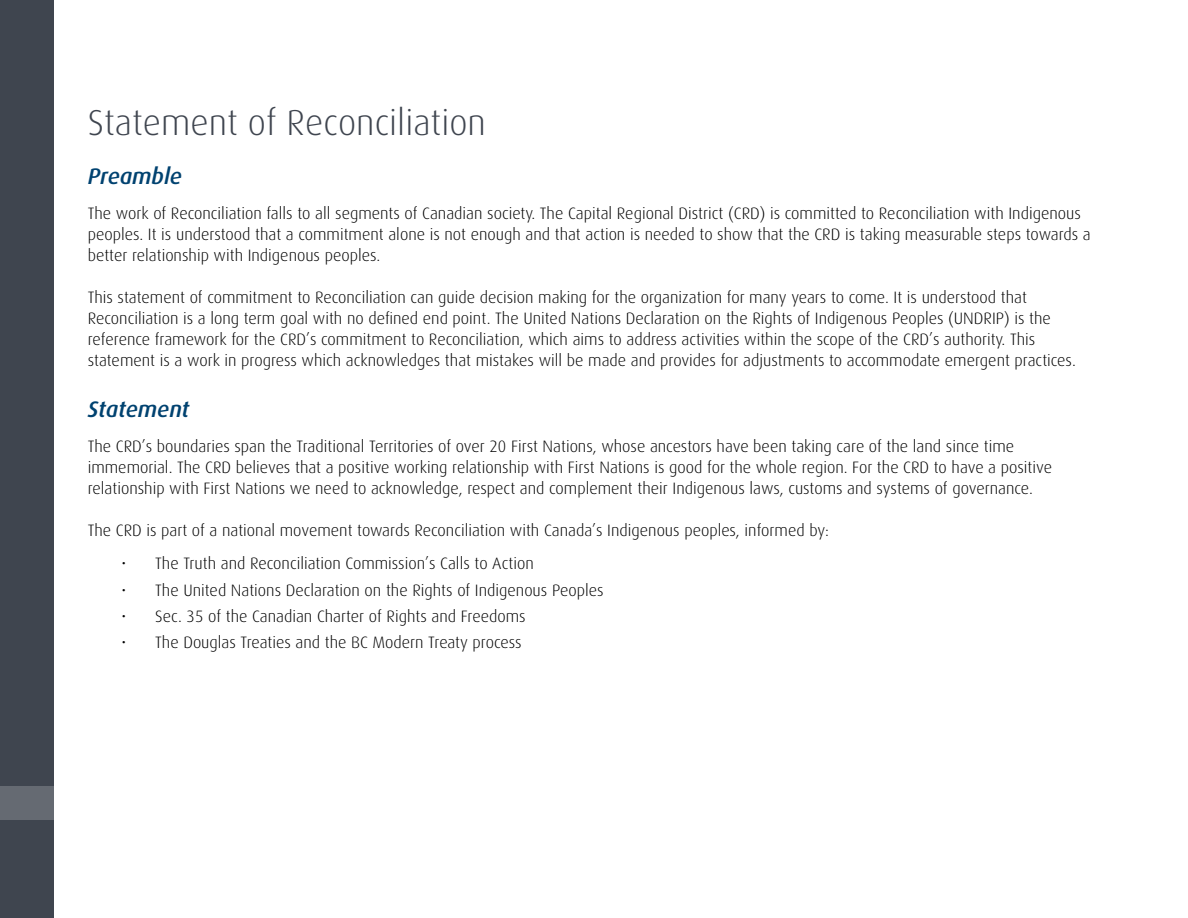
<style>
.page{position:relative;width:1188px;height:918px;background:#fff}
.page>*{position:absolute;margin:0;border:0;box-sizing:border-box;transform-origin:0 0}
.Basic_Body{font:300 36px "Dax OT";color:#3f454f}
.Basic_Body-2{font:italic 500 22.5px "Dax OT";color:#004270}
.Basic_Body-3{font:300 16.5px/21px "Dax OT";color:#000}
</style>
<div class="page">
<div style="left:0;top:0;width:54px;height:786px;background:#3f454f"></div>
<div style="left:0;top:786px;width:54px;height:34px;background:#656a72"></div>
<div style="left:0;top:820px;width:54px;height:98px;background:#3f454f"></div>
<p class="Basic_Body" style="left:88px;top:88px;width:400px">Statement of Reconciliation</p>
<p class="Basic_Body-2" style="left:88px;top:155px;width:96px">Preamble</p>
<p class="Basic_Body-3" style="left:88px;top:199px;width:1005px">The work of Reconciliation falls to all segments of Canadian society. The Capital Regional District (CRD) is committed to Reconciliation with Indigenous peoples. It is understood that a commitment alone is not enough and that action is needed to show that the CRD is taking measurable steps towards a better relationship with Indigenous peoples.</p>
<p class="Basic_Body-3" style="left:88px;top:283px;width:990px">This statement of commitment to Reconciliation can guide decision making for the organization for many years to come. It is understood that Reconciliation is a long term goal with no defined end point. The United Nations Declaration on the Rights of Indigenous Peoples (UNDRIP) is the reference framework for the CRD’s commitment to Reconciliation, which aims to address activities within the scope of the CRD’s authority. This statement is a work in progress which acknowledges that mistakes will be made and provides for adjustments to accommodate emergent practices.</p>
<p class="Basic_Body-2" style="left:88px;top:388px;width:103px">Statement</p>
<p class="Basic_Body-3" style="left:88px;top:433px;width:966px">The CRD’s boundaries span the Traditional Territories of over 20 First Nations, whose ancestors have been taking care of the land since time immemorial. The CRD believes that a positive working relationship with First Nations is good for the whole region. For the CRD to have a positive relationship with First Nations we need to acknowledge, respect and complement their Indigenous laws, customs and systems of governance.</p>
<p class="Basic_Body-3" style="left:88px;top:517px;width:743px">The CRD is part of a national movement towards Reconciliation with Canada’s Indigenous peoples, informed by:</p>
<p class="Basic_Body-3" style="left:122px;top:550px;width:414px">• The Truth and Reconciliation Commission’s Calls to Action</p>
<p class="Basic_Body-3" style="left:122px;top:576px;width:484px">• The United Nations Declaration on the Rights of Indigenous Peoples</p>
<p class="Basic_Body-3" style="left:122px;top:603px;width:406px">• Sec. 35 of the Canadian Charter of Rights and Freedoms</p>
<p class="Basic_Body-3" style="left:122px;top:629px;width:402px">• The Douglas Treaties and the BC Modern Treaty process</p>
</div>
